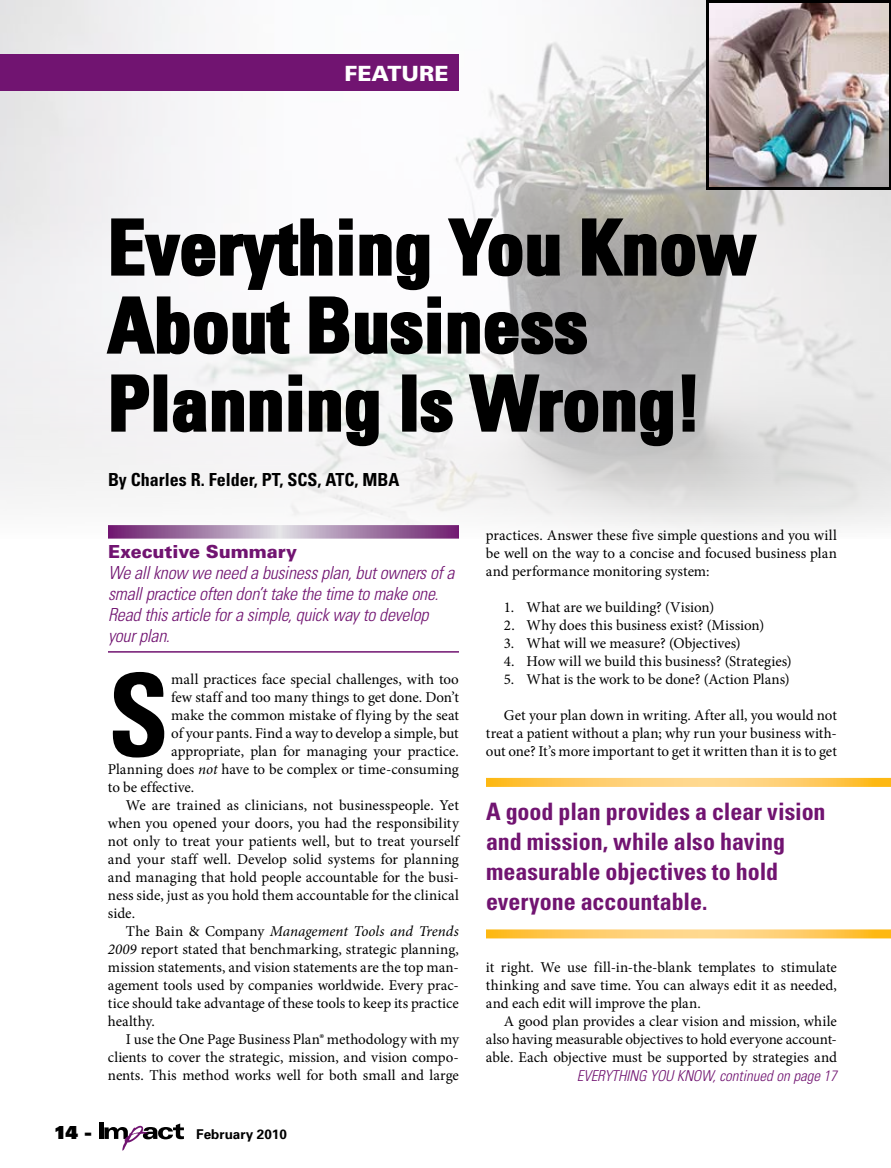
<style>
.page{position:relative;width:891px;height:1168px;background:#fff}
.page>*{position:absolute;margin:0;border:0;box-sizing:border-box;transform-origin:0 0}
.t1{font:700 condensed 114.75px "Univers";color:#000;scale:.96 1}
.t2{font:700 condensed 75px/78px "Univers";letter-spacing:.005em;color:#000}
.t3{font:700 condensed 24px/30px "Univers";color:#711471}
.t4{font:900 21px "Univers";letter-spacing:.005em;color:#fff}
.t5{font:italic 300 condensed 18px/21px "Univers";letter-spacing:-.015em;color:#711471}
.t6{font:700 condensed 18px "Univers";color:#000}
.t7{font:900 18px "Univers";color:#711471}
.t8{font:900 18px "Univers";color:#000}
.t9{font:15px/18px "Minion Pro";color:#000;text-align:justify}
.t10{font:italic 15px "Minion Pro";color:#000}
.t11{font:italic 300 condensed 15px "Univers";letter-spacing:-.015em;color:#711471}
.t12{font:700 13.5px "Univers";color:#000}
.s1{font-style:italic}
.s2{font-style:normal}
</style>
<div class="page">
<div style="left:99px;top:1122px;width:5px;height:17px;background:#000"></div>
<svg style="left:104px;top:1123px;width:80px;height:27px"></svg>
<img style="left:0;top:0;width:891px;height:528px">
<hr style="left:706px;top:0;width:185px;height:3px;background:#000">
<hr style="left:706px;top:3px;width:3px;height:184px;background:#000">
<hr style="left:888px;top:3px;width:3px;height:184px;background:#000">
<hr style="left:706px;top:187px;width:185px;height:3px;background:#000">
<img style="left:709px;top:3px;width:179px;height:184px">
<div style="left:0;top:54px;width:459px;height:36px;background:#711471"></div>
<svg style="left:108px;top:525px;width:351px;height:13px;background:#a37ba7"></svg>
<hr style="left:108px;top:651px;width:351px;height:1px;background:#711471">
<svg style="left:105px;top:217px;width:654px;height:139px"></svg>
<svg style="left:110px;top:373px;width:41px;height:60px"></svg>
<div style="left:154px;top:374px;width:13px;height:58px;border:3px solid #000"></div>
<svg style="left:171px;top:373px;width:209px;height:75px"></svg>
<div style="left:402px;top:374px;width:14px;height:58px;border:3px solid #000"></div>
<svg style="left:419px;top:388px;width:35px;height:46px"></svg>
<svg style="left:467px;top:373px;width:230px;height:75px;background:#9b9a9b"></svg>
<svg style="left:486px;top:778px;width:405px;height:9px;background:#fecb61"></svg>
<svg style="left:486px;top:929px;width:405px;height:9px;background:#fecd68"></svg>
<h3 class="t4" style="left:345px;top:60px;width:105px">FEATURE</h3>
<h2 class="t2" style="left:108px;top:207px;width:649px">Everything You Know<br>About Business<br>Planning Is Wrong!</h2>
<p class="t6" style="left:108px;top:468px;width:293px">By Charles R. Felder, PT, SCS, ATC, MBA</p>
<p class="t7" style="left:108px;top:540px;width:191px">Executive Summary</p>
<p class="t5" style="left:108px;top:562px;width:349px">We all know we need a business plan, but owners of a small practice often don’t take the time to make one.<br>Read this article for a simple, quick way to develop your plan.</p>
<h1 class="t1" style="left:108px;top:645px;width:65px">S</h1>
<p class="t9" style="left:171px;top:670px;width:289px">mall practices face special challenges, with too</p>
<p class="t9" style="left:171px;top:688px;width:289px">few staff and too many things to get done. Don’t</p>
<p class="t9" style="left:171px;top:706px;width:289px">make the common mistake of flying by the seat</p>
<p class="t9" style="left:171px;top:724px;width:289px">of your pants. Find a way to develop a simple, but</p>
<p class="t9" style="left:171px;top:742px;width:289px">appropriate, plan for managing your practice.</p>
<p class="t9" style="left:108px;top:760px;width:352px">Planning does <span class="s1">not</span> have to be complex or time--consuming</p>
<p class="t9" style="left:108px;top:778px;width:88px">to be effective.</p>
<p class="t9" style="left:126px;top:796px;width:335px">We are trained as clinicians, not businesspeople. Yet</p>
<p class="t9" style="left:108px;top:814px;width:352px">when you opened your doors, you had the responsibility</p>
<p class="t9" style="left:108px;top:832px;width:353px">not only to treat your patients well, but to treat yourself</p>
<p class="t9" style="left:108px;top:850px;width:352px">and your staff well. Develop solid systems for planning</p>
<p class="t9" style="left:108px;top:868px;width:352px">and managing that hold people accountable for the busi‑</p>
<p class="t9" style="left:108px;top:886px;width:352px">ness side, just as you hold them accountable for the clinical</p>
<p class="t9" style="left:108px;top:904px;width:29px">side.</p>
<p class="t10" style="left:126px;top:921px;width:334px"><span class="s2">The Bain &amp; Company</span> Management Tools and Trends</p>
<p class="t9" style="left:108px;top:940px;width:353px"><span class="s1">2009</span> report stated that benchmarking, strategic planning,</p>
<p class="t9" style="left:108px;top:958px;width:352px">mission statements, and vision statements are the top man‑</p>
<p class="t9" style="left:108px;top:976px;width:352px">agement tools used by companies worldwide. Every prac‑</p>
<p class="t9" style="left:108px;top:994px;width:352px">tice should take advantage of these tools to keep its practice</p>
<p class="t9" style="left:108px;top:1012px;width:49px">healthy.</p>
<p class="t9" style="left:126px;top:1030px;width:334px">I use the One Page Business Plan® methodology with my</p>
<p class="t9" style="left:108px;top:1048px;width:352px">clients to cover the strategic, mission, and vision compo‑</p>
<p class="t9" style="left:108px;top:1066px;width:353px">nents. This method works well for both small and large</p>
<p class="t8" style="left:54px;top:1121px;width:39px">14 -</p>
<p class="t12" style="left:196px;top:1126px;width:92px">February 2010</p>
<p class="t9" style="left:486px;top:526px;width:352px">practices. Answer these five simple questions and you will be well on the way to a concise and focused business plan and performance monitoring system:</p>
<p class="t9" style="left:504px;top:598px;width:212px">1. What are we building? (Vision)</p>
<p class="t9" style="left:504px;top:616px;width:262px">2. Why does this business exist? (Mission)</p>
<p class="t9" style="left:504px;top:634px;width:238px">3. What will we measure? (Objectives)</p>
<p class="t9" style="left:504px;top:652px;width:289px">4. How will we build this business? (Strategies)</p>
<p class="t9" style="left:504px;top:670px;width:287px">5. What is the work to be done? (Action Plans)</p>
<p class="t9" style="left:486px;top:706px;width:353px;text-indent:18px">Get your plan down in writing. After all, you would not treat a patient without a plan; why run your business with‑ out one? It’s more important to get it written than it is to get</p>
<h3 class="t3" style="left:486px;top:796px;width:341px">A good plan provides a clear vision and mission, while also having measurable objectives to hold everyone accountable.</h3>
<p class="t9" style="left:486px;top:958px;width:352px">it right. We use fill-in-the-blank templates to stimulate thinking and save time. You can always edit it as needed, and each edit will improve the plan.</p>
<p class="t9" style="left:486px;top:1012px;width:353px;text-indent:18px">A good plan provides a clear vision and mission, while also having measurable objectives to hold everyone account‑ able. Each objective must be supported by strategies and</p>
<p class="t11" style="left:577px;top:1066px;width:262px">Everything you know, continued on page 17</p>
</div>
